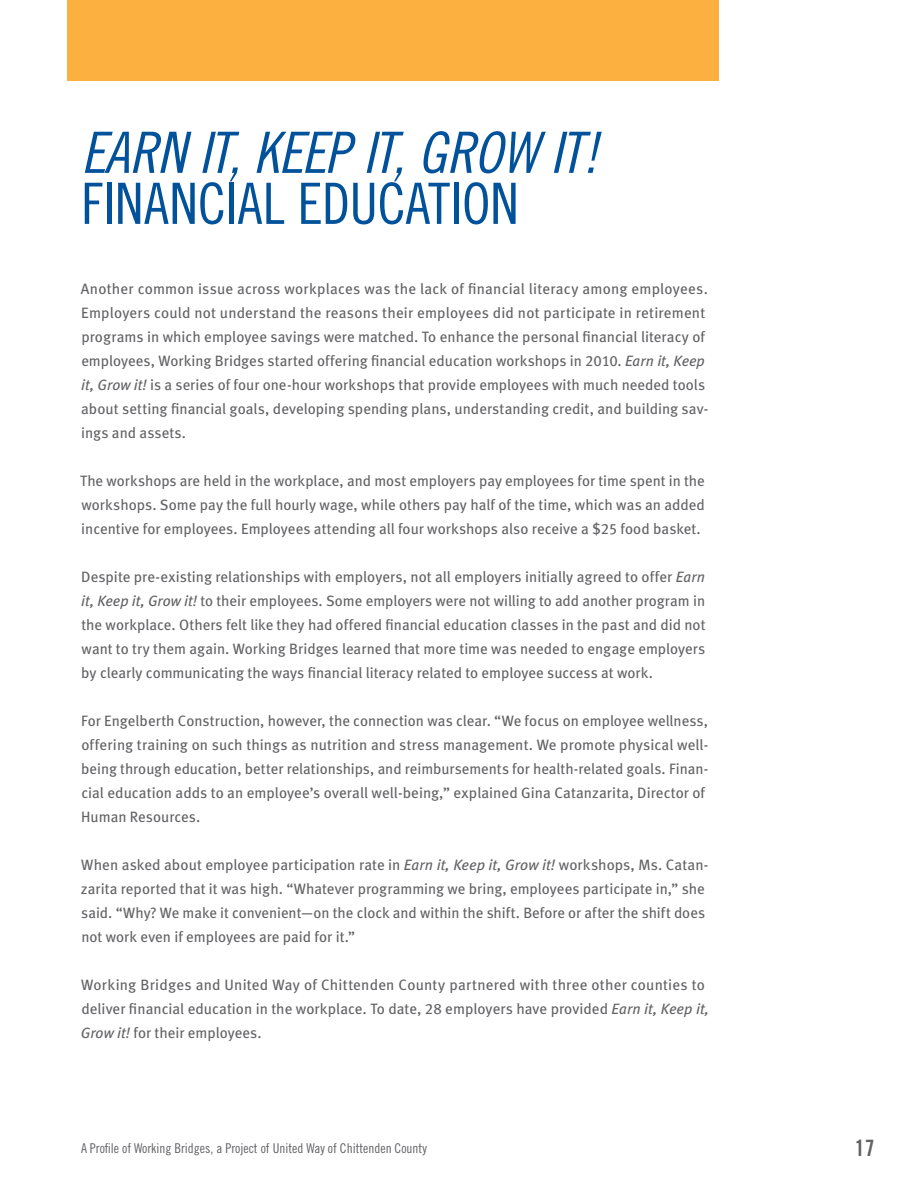
<style>
.page{position:relative;width:918px;height:1188px;background:#fff}
.page>*{position:absolute;margin:0;border:0;box-sizing:border-box;transform-origin:0 0}
.t1{font:57px/51px "Trade Gothic Cond Eighteen Obl";letter-spacing:-.025em;color:#01529a}
.t2{font:22.5px "Trade Gothic Bold Cond Twenty";color:#636366}
.t3{font:15px/24px "Meta Book LF";letter-spacing:.005em;color:#636366}
.t4{font:13.5px "Trade Gothic Cond Eighteen";color:#636366}
.s1{font-family:"Trade Gothic Cond Eighteen"}
.s2{font-style:italic}
</style>
<div class="page">
<div style="left:68px;top:0;width:651px;height:81px;background:#fbb03f"></div>
<h1 class="t1" style="left:81px;top:126px;width:520px">EARN IT, KEEP IT, GROW IT!<br><span class="s1">FINANCIAL EDUCATION</span></h1>
<p class="t3" style="left:81px;top:277px;width:629px">Another common issue across workplaces was the lack of financial literacy among employees.<br>Employers could not understand the reasons their employees did not participate in retirement programs in which employee savings were matched. To enhance the personal financial literacy of employees, Working Bridges started offering financial education workshops in 2010. <span class="s2">Earn it, Keep it, Grow it!</span> is a series of four one-hour workshops that provide employees with much needed tools about setting financial goals, developing spending plans, understanding credit, and building sav&shy;ings and assets.</p>
<p class="t3" style="left:80px;top:469px;width:626px;text-align:justify">The workshops are held in the workplace, and most employers pay employees for time spent in the workshops. Some pay the full hourly wage, while others pay half of the time, which was an added incentive for employees. Employees attending all four workshops also receive a $25 food basket.</p>
<p class="t3" style="left:81px;top:565px;width:626px;text-align:justify">Despite pre-existing relationships with employers, not all employers initially agreed to offer <span class="s2">Earn it, Keep it, Grow it!</span> to their employees. Some employers were not willing to add another program in the workplace. Others felt like they had offered financial education classes in the past and did not want to try them again. Working Bridges learned that more time was needed to engage employers by clearly communicating the ways financial literacy related to employee success at work.</p>
<p class="t3" style="left:81px;top:709px;width:629px">For Engelberth Construction, however, the connection was clear. “We focus on employee wellness, offering training on such things as nutrition and stress management. We promote physical well&shy;being through education, better relationships, and reimbursements for health-related goals. Finan&shy;cial education adds to an employee’s overall well-being,” explained Gina Catanzarita, Director of Human Resources.</p>
<p class="t3" style="left:81px;top:853px;width:629px">When asked about employee participation rate in <span class="s2">Earn it, Keep it, Grow it!</span> workshops, Ms. Catan&shy;zarita reported that it was high. “Whatever programming we bring, employees participate in,” she said. “Why? We make it convenient—on the clock and within the shift. Before or after the shift does not work even if employees are paid for it.”</p>
<p class="t3" style="left:81px;top:973px;width:630px">Working Bridges and United Way of Chittenden County partnered with three other counties to deliver financial education in the workplace. To date, 28 employers have provided <span class="s2">Earn it, Keep it,<br>Grow it!</span> for their employees.</p>
<p class="t4" style="left:81px;top:1140px;width:347px">A Profile of Working Bridges, a Project of United Way of Chittenden County</p>
<h2 class="t2" style="left:855px;top:1134px;width:21px">17</h2>
</div>
